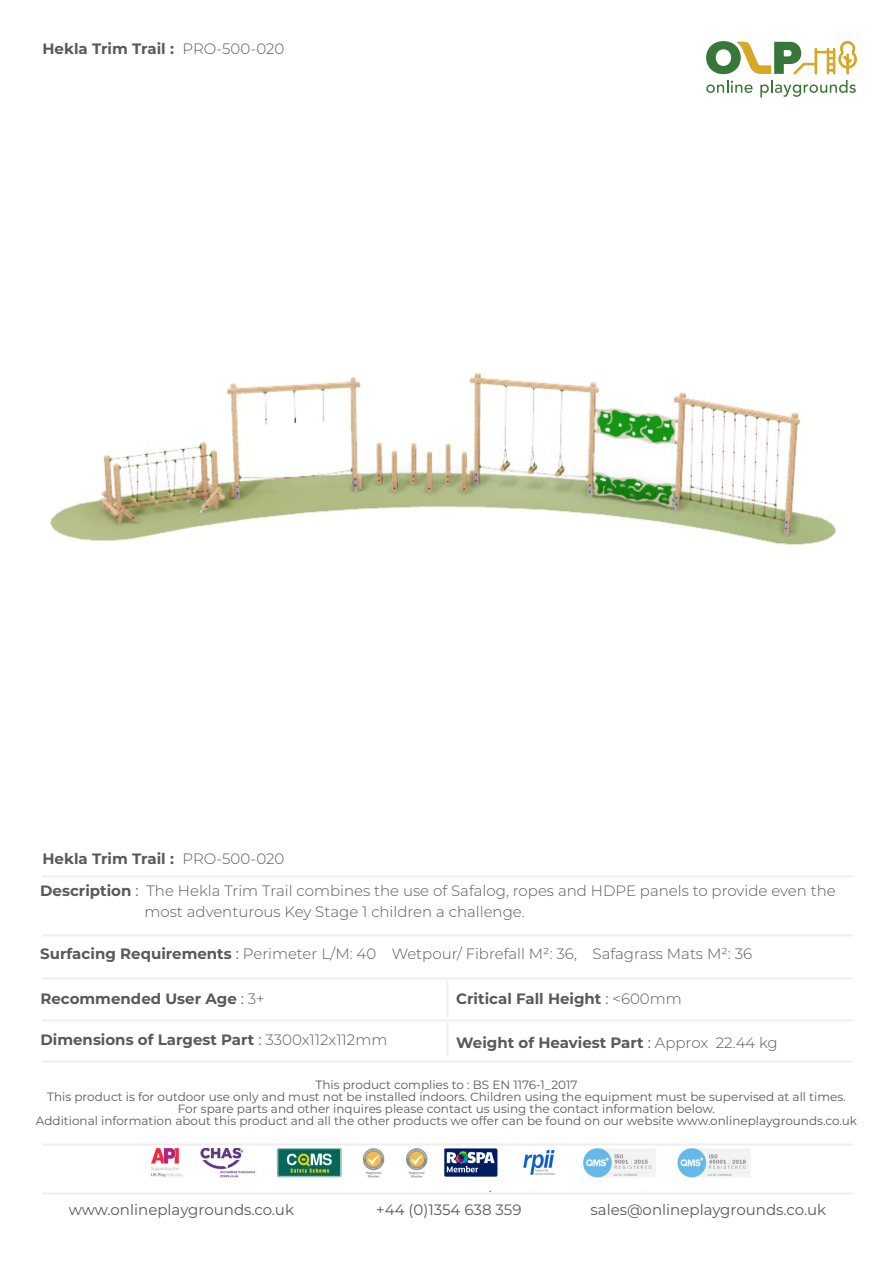
<style>
.page{position:relative;width:893px;height:1263px;background:#fff}
.page>*{position:absolute;margin:0;border:0;box-sizing:border-box;transform-origin:0 0}
.t1{font:300 15px/21px "Montserrat";color:#58595b}
.t2{font:700 15px "Montserrat";color:#58595b}
.t3{font:15px "Montserrat";color:#58595b}
.t4{font:12px/12px "Montserrat";color:#58595b;text-align:center}
.s1{font-weight:300}
.s2{font-weight:700}
.s3{font-weight:400}
</style>
<div class="page">
<img style="left:42px;top:97px;width:794px;height:780px">
<img style="left:447px;top:982px;width:1px;height:34px">
<img style="left:447px;top:1022px;width:1px;height:35px">
<img style="left:43px;top:876px;width:810px;height:1px">
<img style="left:151px;top:1148px;width:599px;height:43px">
<svg style="left:706px;top:41px;width:151px;height:56px"></svg>
<p class="t2" style="left:43px;top:39px;width:243px">Hekla Trim Trail : <span class="s1">PRO-500-020</span></p>
<p class="t2" style="left:43px;top:849px;width:243px">Hekla Trim Trail : <span class="s1">PRO-500-020</span></p>
<p class="t1" style="left:144px;top:880px;width:693px;text-indent:-104px"><span class="s2">Description</span> <span class="s3">:</span> The Hekla Trim Trail combines the use of Safalog, ropes and HDPE panels to provide even the most adventurous Key Stage 1 children a challenge.</p>
<p class="t1" style="left:40px;top:943px;width:713px"><span class="s2">Surfacing Requirements</span> <span class="s3">:</span> Perimeter L/M: 40 Wetpour/ Fibrefall M²: 36, Safagrass Mats M²: 36</p>
<p class="t2" style="left:40px;top:990px;width:226px">Recommended User Age <span class="s3">:</span> <span class="s1">3+</span></p>
<p class="t2" style="left:40px;top:1030px;width:348px">Dimensions of Largest Part <span class="s3">:</span> <span class="s1">3300x112x112mm</span></p>
<p class="t4" style="left:36px;top:1078px;width:823px">This product complies to : BS EN 1176-1_2017<br>This product is for outdoor use only and must not be installed indoors. Children using the equipment must be supervised at all times.<br>For spare parts and other inquires please contact us using the contact information below.<br>Additional information about this product and all the other products we offer can be found on our website www.onlineplaygrounds.co.uk</p>
<p class="t2" style="left:456px;top:990px;width:227px">Critical Fall Height <span class="s3">:</span> <span class="s1">&lt;600mm</span></p>
<p class="t2" style="left:456px;top:1033px;width:323px">Weight of Heaviest Part <span class="s3">:</span> <span class="s1">Approx 22.44 kg</span></p>
<p class="t3" style="left:69px;top:1200px;width:227px">www.onlineplaygrounds.co.uk</p>
<p class="t3" style="left:376px;top:1200px;width:147px">+44 (0)1354 638 359</p>
<p class="t3" style="left:591px;top:1200px;width:237px">sales@onlineplaygrounds.co.uk</p>
</div>
